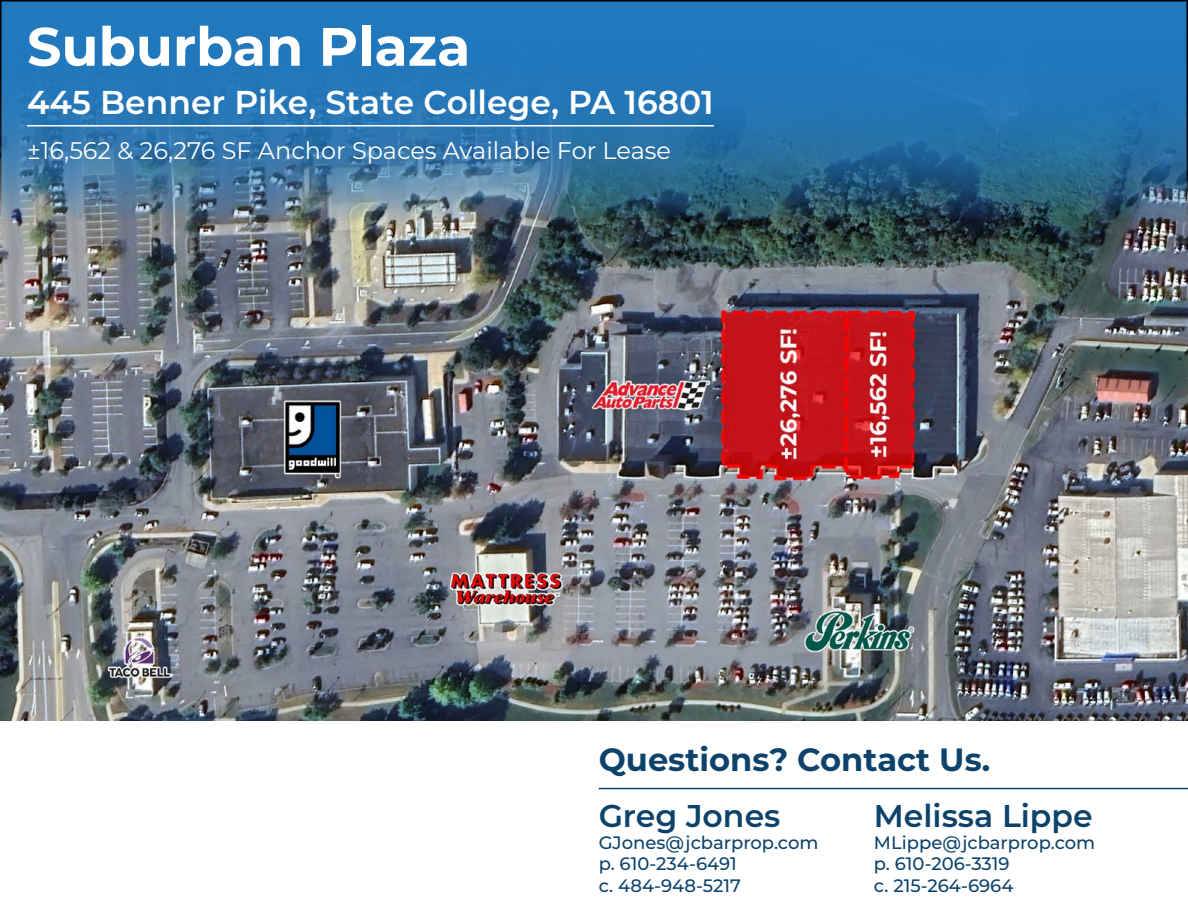
<style>
.page{position:relative;width:1188px;height:918px;background:#fff}
.page>*{position:absolute;margin:0;border:0;box-sizing:border-box;transform-origin:0 0}
.t1{font:700 54px "Montserrat";color:#fff}
.t2{font:600 33px "Montserrat";color:#fff}
.t3{font:700 32.1px "Montserrat";color:#0d436b}
.t4{font:600 31.5px "Montserrat";color:#0d436b}
.t5{font:24px "Montserrat";color:#fff}
.t6{font:500 18px/21.6px "Montserrat";color:#0d436b}
</style>
<div class="page">
<img style="left:0;top:220px;width:1188px;height:500px">
<svg style="left:3px;top:3px;width:1182px;height:214px;background:#2b73aa"></svg>
<div style="left:0;top:0;width:1188px;height:220px;border:2px solid #000"></div>
<hr style="left:599px;top:788px;width:589px;height:1px;background:#0d436b">
<hr style="left:27px;top:125px;width:687px;height:2px;background:#fff">
<h1 class="t1" style="left:27px;top:8px;width:445px">Suburban Plaza</h1>
<h2 class="t2" style="left:27px;top:79px;width:688px">445 Benner Pike, State College, PA 16801</h2>
<h3 class="t5" style="left:27px;top:134px;width:646px">±16,562 &amp; 26,276 SF Anchor Spaces Available For Lease</h3>
<h3 class="t3" style="left:599px;top:737px;width:393px">Questions? Contact Us.</h3>
<h3 class="t4" style="left:599px;top:794px;width:183px">Greg Jones</h3>
<p class="t6" style="left:599px;top:831px;width:221px">GJones@jcbarprop.com p. 610-234-6491<br>c. 484-948-5217</p>
<h3 class="t4" style="left:874px;top:794px;width:220px">Melissa Lippe</h3>
<p class="t6" style="left:874px;top:831px;width:223px">MLippe@jcbarprop.com p. 610-206-3319<br>c. 215-264-6964</p>
</div>
